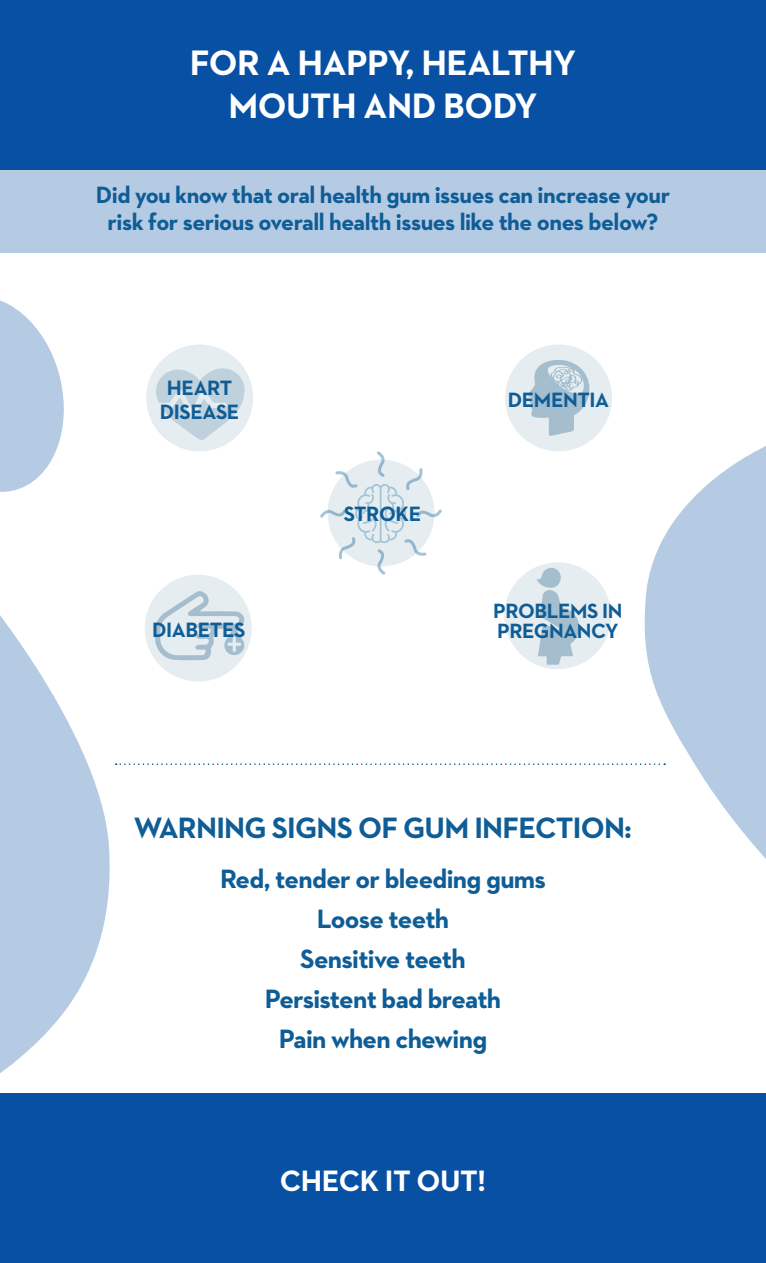
<style>
.page{position:relative;width:766px;height:1263px;background:#fff}
.page>*{position:absolute;margin:0;border:0;box-sizing:border-box;transform-origin:0 0}
.t1{font:700 36px/43.2px "Neutraface 2 Text";letter-spacing:-.015em;color:#fff;text-align:center}
.t2{font:700 30px "Neutraface 2 Text";letter-spacing:-.025em;color:#0f5d96}
.t3{font:700 30px "Neutraface 2 Text";letter-spacing:-.015em;color:#fff}
.t4{font:700 27px/40px "Neutraface 2 Text";letter-spacing:-.025em;color:#0f5d96;text-align:center}
.t5{font:700 24px/27px "Neutraface 2 Text";letter-spacing:-.02em;color:#0f5d96;text-align:center}
.t6{font:700 21.15px/23.7px "Neutraface 2 Text";letter-spacing:-.02em;color:#0f5d96;text-align:center}
.t7{font:700 21px "Neutraface 2 Text";letter-spacing:-.02em;color:#0f5d96}
</style>
<div class="page">
<div style="left:146px;top:344px;width:107px;height:107px;background:#e6edf1;border-radius:50%"></div>
<div style="left:504px;top:562px;width:107px;height:107px;background:#e6edf1;border-radius:50%"></div>
<svg style="left:536px;top:567px;width:43px;height:98px"></svg>
<div style="left:0;top:0;width:765px;height:169px;background:#0850a3"></div>
<div style="left:0;top:1093px;width:765px;height:170px;background:#0850a3"></div>
<div style="left:0;top:169px;width:765px;height:84px;background:#b5cae3"></div>
<div style="left:145px;top:575px;width:106px;height:107px;background:#e6edf1;border-radius:50%"></div>
<svg style="left:155px;top:591px;width:91px;height:69px"></svg>
<div style="left:505px;top:344px;width:107px;height:107px;background:#e6edf1;border-radius:50%"></div>
<svg style="left:527px;top:360px;width:62px;height:76px"></svg>
<svg style="left:320px;top:451px;width:122px;height:124px"></svg>
<svg style="left:156px;top:368px;width:88px;height:73px"></svg>
<svg style="left:0;top:615px;width:110px;height:458px;fill:#b5cae3"></svg>
<svg style="left:644px;top:446px;width:121px;height:412px;fill:#b5cae3"></svg>
<svg style="left:0;top:300px;width:64px;height:192px"></svg>
<svg style="left:116px;top:763px;width:549px;height:2px"></svg>
<h1 class="t1" style="left:190px;top:41px;width:388px">FOR A HAPPY, HEALTHY<br>MOUTH AND BODY</h1>
<p class="t5" style="left:96px;top:181px;width:575px">Did you know that oral health gum issues can increase your risk for serious overall health issues like the ones below?</p>
<p class="t6" style="left:160px;top:376px;width:81px">HEART<br>DISEASE</p>
<p class="t6" style="left:507px;top:388px;width:103px">DEMENTIA</p>
<p class="t6" style="left:343px;top:502px;width:79px">STROKE</p>
<p class="t7" style="left:493px;top:598px;width:131px">PROBLEMS IN</p>
<p class="t6" style="left:152px;top:617px;width:95px">DIABETES</p>
<p class="t7" style="left:497px;top:617px;width:123px">PREGNANCY</p>
<p class="t2" style="left:134px;top:808px;width:499px">WARNING SIGNS OF GUM INFECTION:</p>
<p class="t4" style="left:220px;top:859px;width:327px">Red, tender or bleeding gums<br>Loose teeth<br>Sensitive teeth<br>Persistent bad breath<br>Pain when chewing</p>
<p class="t3" style="left:280px;top:1162px;width:208px">CHECK IT OUT!</p>
</div>
